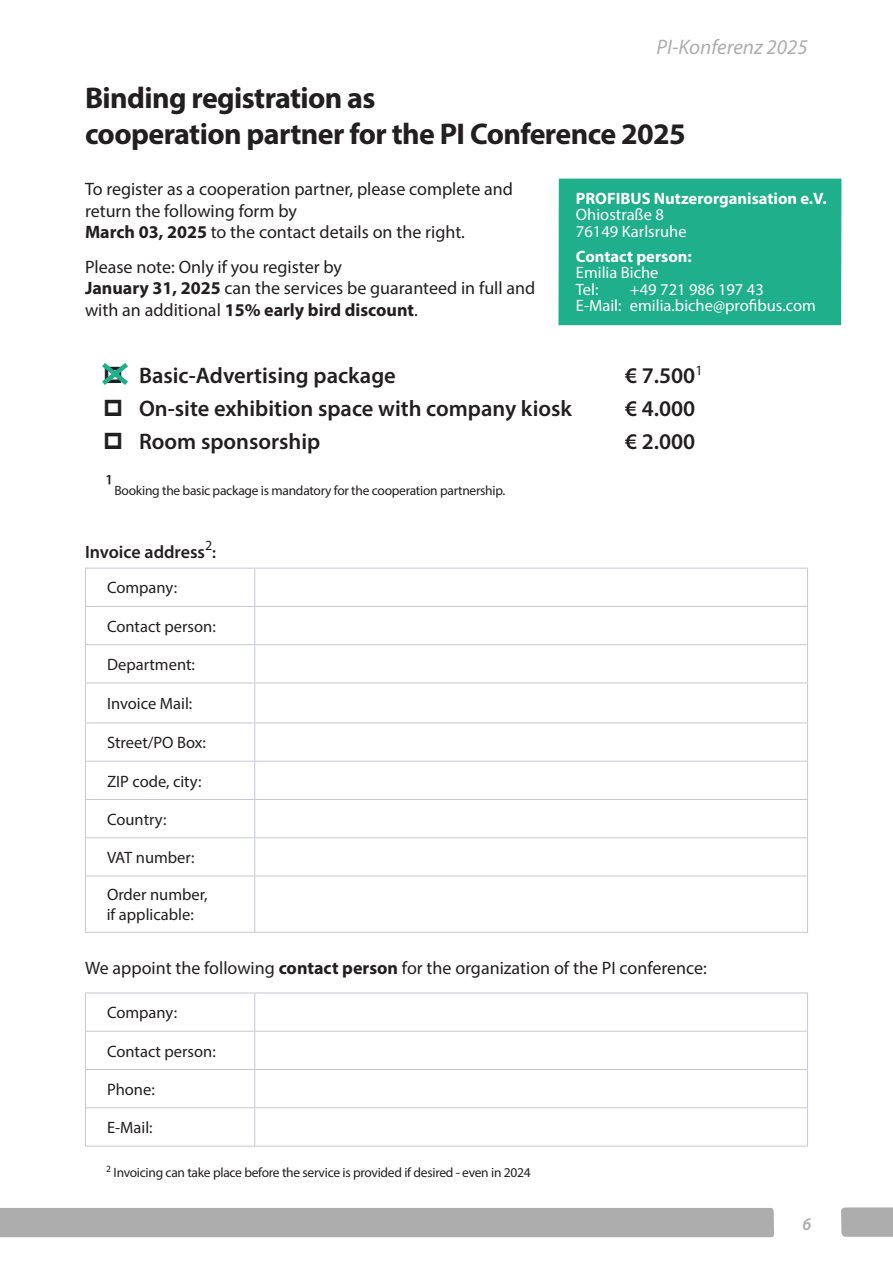
<style>
.page{position:relative;width:893px;height:1263px;background:#fff}
.page>*{position:absolute;margin:0;border:0;box-sizing:border-box;transform-origin:0 0}
.t1{font:700 30px/36px "Myriad Pro";letter-spacing:-.02em;color:#231f20}
.t2{font:600 22.5px "Myriad Pro";color:#231f20}
.t3{font:italic 21px "Myriad Pro";color:#adadad}
.Fließtext{font:18px/21.6px "Myriad Pro";color:#231f20}
.Preise{font:600 18px "Myriad Pro";color:#231f20}
.t4{font:italic 600 18px "Myriad Pro";color:#adadad;scale:.95 1}
.Fließtext-2{font:16.5px/19.8px "Myriad Pro";color:#231f20}
.Fließtext-3{font:16.5px "Myriad Pro";color:#fff}
.Fließtext-4{font:700 16.5px "Myriad Pro";color:#fff}
.t5{font:13.5px "Myriad Pro";letter-spacing:-.02em;color:#231f20}
.s1{font-weight:700}
.s2{font-size:24px}
.s3{font-size:16.5px}
</style>
<div class="page">
<svg style="left:841px;top:1207px;width:52px;height:30px;background:#afafaf"></svg>
<div style="left:0;top:1208px;width:774px;height:29px;background:#adadad"></div>
<hr style="left:85px;top:568px;width:170px;height:1px;background:#c5c8d2">
<hr style="left:85px;top:568px;width:1px;height:38px;background:#c5c8d2">
<hr style="left:255px;top:568px;width:553px;height:1px;background:#c5c8d2">
<hr style="left:254px;top:568px;width:1px;height:38px;background:#c5c8d2">
<hr style="left:807px;top:568px;width:1px;height:38px;background:#c5c8d2">
<hr style="left:85px;top:607px;width:1px;height:37px;background:#c5c8d2">
<hr style="left:254px;top:607px;width:1px;height:37px;background:#c5c8d2">
<hr style="left:807px;top:607px;width:1px;height:37px;background:#c5c8d2">
<hr style="left:85px;top:645px;width:1px;height:38px;background:#c5c8d2">
<hr style="left:254px;top:645px;width:1px;height:38px;background:#c5c8d2">
<hr style="left:807px;top:645px;width:1px;height:38px;background:#c5c8d2">
<hr style="left:85px;top:683px;width:1px;height:39px;background:#c5c8d2">
<hr style="left:254px;top:683px;width:1px;height:39px;background:#c5c8d2">
<hr style="left:807px;top:683px;width:1px;height:39px;background:#c5c8d2">
<hr style="left:85px;top:723px;width:1px;height:38px;background:#c5c8d2">
<hr style="left:254px;top:723px;width:1px;height:38px;background:#c5c8d2">
<hr style="left:807px;top:723px;width:1px;height:38px;background:#c5c8d2">
<hr style="left:85px;top:761px;width:1px;height:38px;background:#c5c8d2">
<hr style="left:254px;top:761px;width:1px;height:38px;background:#c5c8d2">
<hr style="left:807px;top:761px;width:1px;height:38px;background:#c5c8d2">
<hr style="left:85px;top:800px;width:1px;height:37px;background:#c5c8d2">
<hr style="left:254px;top:800px;width:1px;height:37px;background:#c5c8d2">
<hr style="left:807px;top:800px;width:1px;height:37px;background:#c5c8d2">
<hr style="left:85px;top:838px;width:1px;height:38px;background:#c5c8d2">
<hr style="left:254px;top:838px;width:1px;height:38px;background:#c5c8d2">
<hr style="left:807px;top:838px;width:1px;height:38px;background:#c5c8d2">
<hr style="left:85px;top:876px;width:1px;height:56px;background:#c5c8d2">
<hr style="left:254px;top:876px;width:1px;height:56px;background:#c5c8d2">
<hr style="left:807px;top:876px;width:1px;height:56px;background:#c5c8d2">
<hr style="left:85px;top:683px;width:170px;height:1px;background:#c5c8d2">
<hr style="left:255px;top:683px;width:553px;height:1px;background:#c5c8d2">
<hr style="left:85px;top:722px;width:170px;height:1px;background:#c5c8d2">
<hr style="left:255px;top:722px;width:553px;height:1px;background:#c5c8d2">
<hr style="left:85px;top:606px;width:170px;height:1px;background:#c5c8d2">
<hr style="left:255px;top:606px;width:553px;height:1px;background:#c5c8d2">
<hr style="left:85px;top:644px;width:170px;height:1px;background:#c5c8d2">
<hr style="left:255px;top:644px;width:553px;height:1px;background:#c5c8d2">
<hr style="left:85px;top:761px;width:170px;height:1px;background:#c5c8d2">
<hr style="left:255px;top:761px;width:553px;height:1px;background:#c5c8d2">
<hr style="left:85px;top:799px;width:170px;height:1px;background:#c5c8d2">
<hr style="left:255px;top:799px;width:553px;height:1px;background:#c5c8d2">
<hr style="left:85px;top:837px;width:170px;height:1px;background:#c5c8d2">
<hr style="left:255px;top:837px;width:553px;height:1px;background:#c5c8d2">
<hr style="left:85px;top:876px;width:170px;height:1px;background:#c5c8d2">
<hr style="left:255px;top:876px;width:553px;height:1px;background:#c5c8d2">
<hr style="left:85px;top:932px;width:170px;height:1px;background:#c5c8d2">
<hr style="left:255px;top:932px;width:553px;height:1px;background:#c5c8d2">
<hr style="left:85px;top:992px;width:170px;height:1px;background:#c5c8d2">
<hr style="left:85px;top:993px;width:1px;height:38px;background:#c5c8d2">
<hr style="left:255px;top:992px;width:553px;height:1px;background:#c5c8d2">
<hr style="left:254px;top:993px;width:1px;height:38px;background:#c5c8d2">
<hr style="left:807px;top:993px;width:1px;height:38px;background:#c5c8d2">
<hr style="left:85px;top:1031px;width:1px;height:38px;background:#c5c8d2">
<hr style="left:254px;top:1031px;width:1px;height:38px;background:#c5c8d2">
<hr style="left:807px;top:1031px;width:1px;height:38px;background:#c5c8d2">
<hr style="left:85px;top:1069px;width:1px;height:39px;background:#c5c8d2">
<hr style="left:254px;top:1070px;width:1px;height:37px;background:#c5c8d2">
<hr style="left:807px;top:1069px;width:1px;height:39px;background:#c5c8d2">
<hr style="left:85px;top:1108px;width:1px;height:38px;background:#c5c8d2">
<hr style="left:254px;top:1108px;width:1px;height:38px;background:#c5c8d2">
<hr style="left:807px;top:1108px;width:1px;height:38px;background:#c5c8d2">
<hr style="left:86px;top:1031px;width:169px;height:1px;background:#c7c8ca">
<hr style="left:255px;top:1031px;width:552px;height:1px;background:#c7c8ca">
<hr style="left:86px;top:1069px;width:169px;height:1px;background:#c7c8ca">
<hr style="left:255px;top:1069px;width:552px;height:1px;background:#c7c8ca">
<hr style="left:86px;top:1107px;width:169px;height:1px;background:#c7c8ca">
<hr style="left:255px;top:1107px;width:552px;height:1px;background:#c7c8ca">
<hr style="left:85px;top:1146px;width:170px;height:1px;background:#c7c8ca">
<hr style="left:255px;top:1146px;width:553px;height:1px;background:#c7c8ca">
<div style="left:558px;top:179px;width:283px;height:146px;background:#1faf8a"></div>
<svg style="left:102px;top:363px;width:26px;height:22px"></svg>
<p class="t3" style="left:656px;top:34px;width:153px">PI-Konferenz 2025</p>
<p class="t1" style="left:85px;top:78px;width:602px">Binding registration as<br>cooperation partner for the PI Conference 2025</p>
<p class="Fließtext" style="left:85px;top:178px;width:429px">To register as a cooperation partner, please complete and return the following form by<br><span class="s1">March 03, 2025</span> to the contact details on the right.</p>
<p class="Fließtext" style="left:85px;top:255px;width:452px">Please note: Only if you register by<br><span class="s1">January 31, 2025</span> can the services be guaranteed in full and with an additional <span class="s1">15% early bird discount</span>.</p>
<p class="Fließtext-4" style="left:576px;top:187px;width:252px">PROFIBUS Nutzerorganisation e.V.</p>
<p class="Fließtext-3" style="left:576px;top:204px;width:89px">Ohiostraße 8</p>
<p class="Fließtext-3" style="left:576px;top:221px;width:112px">76149 Karlsruhe</p>
<p class="Fließtext-4" style="left:576px;top:245px;width:117px">Contact person:</p>
<p class="Fließtext-3" style="left:576px;top:262px;width:84px">Emilia Biche</p>
<p class="Fließtext-3" style="left:576px;top:279px;width:24px">Tel:</p>
<p class="Fließtext-3" style="left:630px;top:279px;width:135px">+49 721 986 197 43</p>
<p class="Fließtext-3" style="left:576px;top:295px;width:241px">E-Mail: emilia.biche@profibus.com</p>
<p class="t2" style="left:139px;top:361px;width:258px">Basic-Advertising package</p>
<p class="t2" style="left:625px;top:361px;width:79px">€ 7.500<sup>1</sup></p>
<p class="t2" style="left:139px;top:394px;width:434px">On-site exhibition space with company kiosk</p>
<p class="t2" style="left:625px;top:394px;width:72px">€ 4.000</p>
<p class="t2" style="left:139px;top:427px;width:183px">Room sponsorship</p>
<p class="t2" style="left:625px;top:427px;width:72px">€ 2.000</p>
<p class="t5" style="left:106px;top:482px;width:401px"><span class="s2">1</span> Booking the basic package is mandatory for the cooperation partnership.</p>
<p class="Preise" style="left:85px;top:540px;width:133px">Invoice address<sup>2</sup><span class="s3">:</span></p>
<p class="Fließtext-2" style="left:107px;top:578px;width:72px">Company:</p>
<p class="Fließtext-2" style="left:107px;top:616px;width:110px">Contact person:</p>
<p class="Fließtext-2" style="left:107px;top:654px;width:89px">Department:</p>
<p class="Fließtext-2" style="left:107px;top:693px;width:87px">Invoice Mail:</p>
<p class="Fließtext-2" style="left:107px;top:732px;width:100px">Street/PO Box:</p>
<p class="Fließtext-2" style="left:107px;top:771px;width:96px">ZIP code, city:</p>
<p class="Fließtext-2" style="left:107px;top:809px;width:61px">Country:</p>
<p class="Fließtext-2" style="left:107px;top:847px;width:89px">VAT number:</p>
<p class="Fließtext-2" style="left:107px;top:885px;width:102px">Order number, if applicable:</p>
<p class="Fließtext" style="left:85px;top:957px;width:623px">We appoint the following <span class="s1">contact person</span> for the organization of the PI conference:</p>
<p class="Fließtext-2" style="left:107px;top:1002px;width:72px">Company:</p>
<p class="Fließtext-2" style="left:107px;top:1041px;width:110px">Contact person:</p>
<p class="Fließtext-2" style="left:107px;top:1079px;width:49px">Phone:</p>
<p class="Fließtext-2" style="left:107px;top:1117px;width:47px">E-Mail:</p>
<p class="t5" style="left:106px;top:1164px;width:426px"><sup>2</sup> Invoicing can take place before the service is provided if desired - even in 2024</p>
<p class="t4" style="left:802px;top:1213px;width:11px">6</p>
</div>
